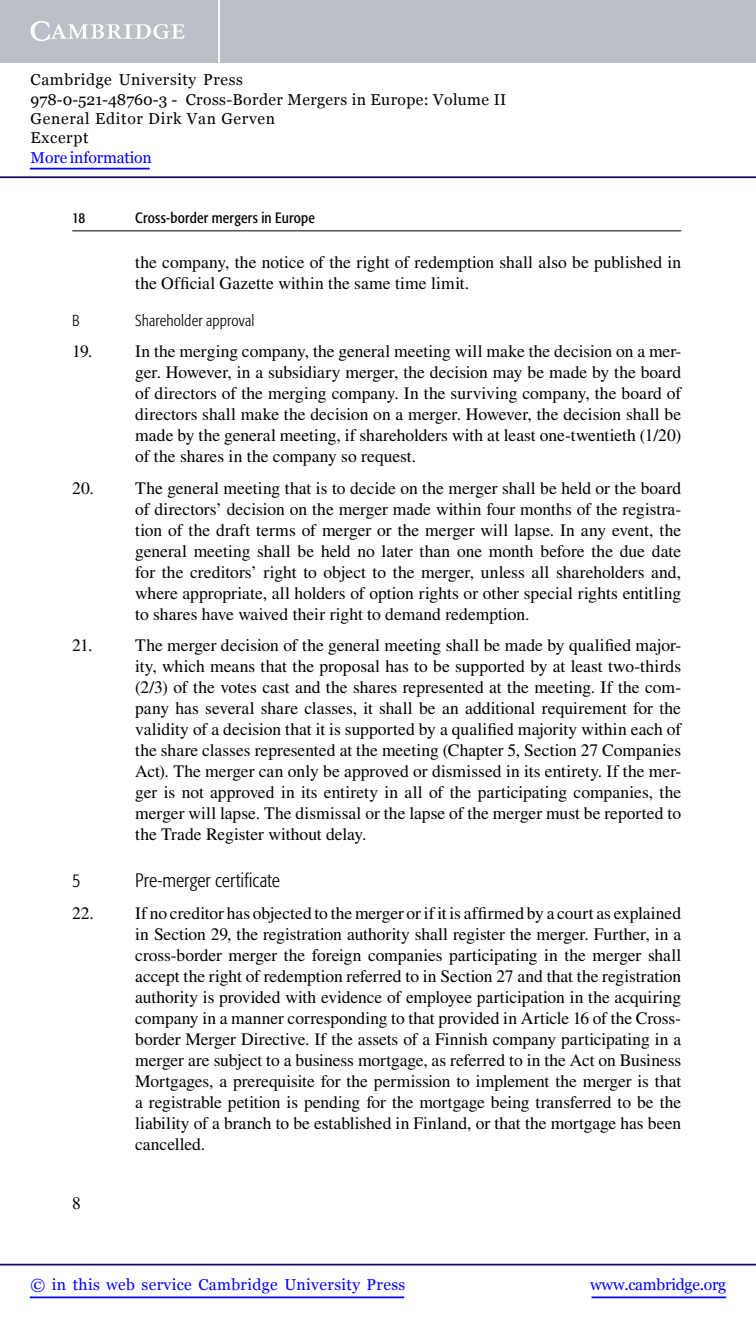
<style>
.page{position:relative;width:756px;height:1323px;background:#fff}
.page>*{position:absolute;margin:0;border:0;box-sizing:border-box;transform-origin:0 0}
.t1{font:300 condensed 19.25px "Formata";color:#000}
.t2{font:17.5px/21px "Times LT Std";color:#000;text-align:justify}
.t3{font:15.75px/19.2px "Georgia";letter-spacing:.04em;color:#000}
.t4{font:15.75px "Georgia";letter-spacing:.025em;color:#00f}
.t5{font:300 condensed 15.75px "Formata";letter-spacing:.005em;color:#000}
.t6{font:15.75px "Georgia";letter-spacing:-.015em;color:#00f}
.t7{font:15.75px "Georgia";letter-spacing:-.01em;color:#00f}
.t8{font:condensed 14.88px "Formata";letter-spacing:.01em;color:#000}
</style>
<div class="page">
<div style="left:0;top:0;width:756px;height:63px;background:#bac0c6"></div>
<svg style="left:31px;top:21px;width:154px;height:20px"></svg>
<hr style="left:218px;top:0;width:2px;height:63px;background:#fff">
<hr style="left:0;top:176px;width:756px;height:2px;background:#150666">
<hr style="left:592px;top:1297px;width:134px;height:1px;background:#0000f1">
<hr style="left:0;top:1264px;width:756px;height:1px;background:#150666">
<hr style="left:30px;top:1297px;width:374px;height:1px;background:#0000f1">
<hr style="left:30px;top:168px;width:120px;height:2px;background:#0000f1">
<hr style="left:72px;top:230px;width:609px;height:1px;background:#000">
<p class="t3" style="left:31px;top:70px;width:477px">Cambridge University Press<br>978-0-521-48760-3 - Cross-Border Mergers in Europe: Volume II<br>General Editor Dirk Van Gerven<br>Excerpt</p>
<p class="t7" style="left:31px;top:148px;width:123px">More information</p>
<p class="t8" style="left:72px;top:209px;width:15px">18</p>
<p class="t8" style="left:135px;top:209px;width:181px">Cross-border mergers in Europe</p>
<p class="t2" style="left:135px;top:252px;width:547px">the company, the notice of the right of redemption shall also be published in the Official Gazette within the same time limit.</p>
<p class="t5" style="left:72px;top:311px;width:9px">B</p>
<p class="t5" style="left:135px;top:311px;width:121px">Shareholder approval</p>
<p class="t2" style="left:72px;top:341px;width:22px">19.</p>
<p class="t2" style="left:135px;top:341px;width:548px">In the merging company, the general meeting will make the decision on a mer&shy;ger. However, in a subsidiary merger, the decision may be made by the board of directors of the merging company. In the surviving company, the board of directors shall make the decision on a merger. However, the decision shall be made by the general meeting, if shareholders with at least one-twentieth (1/20) of the shares in the company so request.</p>
<p class="t2" style="left:135px;top:477px;width:548px;text-indent:-63px">20. The general meeting that is to decide on the merger shall be held or the board of directors’ decision on the merger made within four months of the registra&shy;tion of the draft terms of merger or the merger will lapse. In any event, the general meeting shall be held no later than one month before the due date for the creditors’ right to object to the merger, unless all shareholders and, where appropriate, all holders of option rights or other special rights entitling to shares have waived their right to demand redemption.</p>
<p class="t2" style="left:72px;top:635px;width:22px">21.</p>
<p class="t2" style="left:135px;top:635px;width:548px">The merger decision of the general meeting shall be made by qualified major&shy;ity, which means that the proposal has to be supported by at least two-thirds (2/3) of the votes cast and the shares represented at the meeting. If the com&shy;pany has several share classes, it shall be an additional requirement for the validity of a decision that it is supported by a qualified majority within each of the share classes represented at the meeting (Chapter 5, Section 27 Companies Act). The merger can only be approved or dismissed in its entirety. If the mer&shy;ger is not approved in its entirety in all of the participating companies, the merger will lapse. The dismissal or the lapse of the merger must be reported to the Trade Register without delay.</p>
<p class="t1" style="left:72px;top:870px;width:10px">5</p>
<p class="t1" style="left:135px;top:870px;width:146px">Pre-merger certificate</p>
<p class="t2" style="left:135px;top:903px;width:548px;text-indent:-63px">22. If no creditor has objected to the merger or if it is affirmed by a court as explained in Section 29, the registration authority shall register the merger. Further, in a cross-border merger the foreign companies participating in the merger shall accept the right of redemption referred to in Section 27 and that the registration authority is provided with evidence of employee participation in the acquiring company in a manner corresponding to that provided in Article 16 of the Cross&shy;border Merger Directive. If the assets of a Finnish company participating in a merger are subject to a business mortgage, as referred to in the Act on Business Mortgages, a prerequisite for the permission to implement the merger is that a registrable petition is pending for the mortgage being transferred to be the liability of a branch to be established in Finland, or that the mortgage has been cancelled.</p>
<p class="t2" style="left:72px;top:1193px;width:10px">8</p>
<p class="t4" style="left:31px;top:1276px;width:376px">© in this web service Cambridge University Press</p>
<p class="t6" style="left:590px;top:1276px;width:137px">www.cambridge.org</p>
</div>
